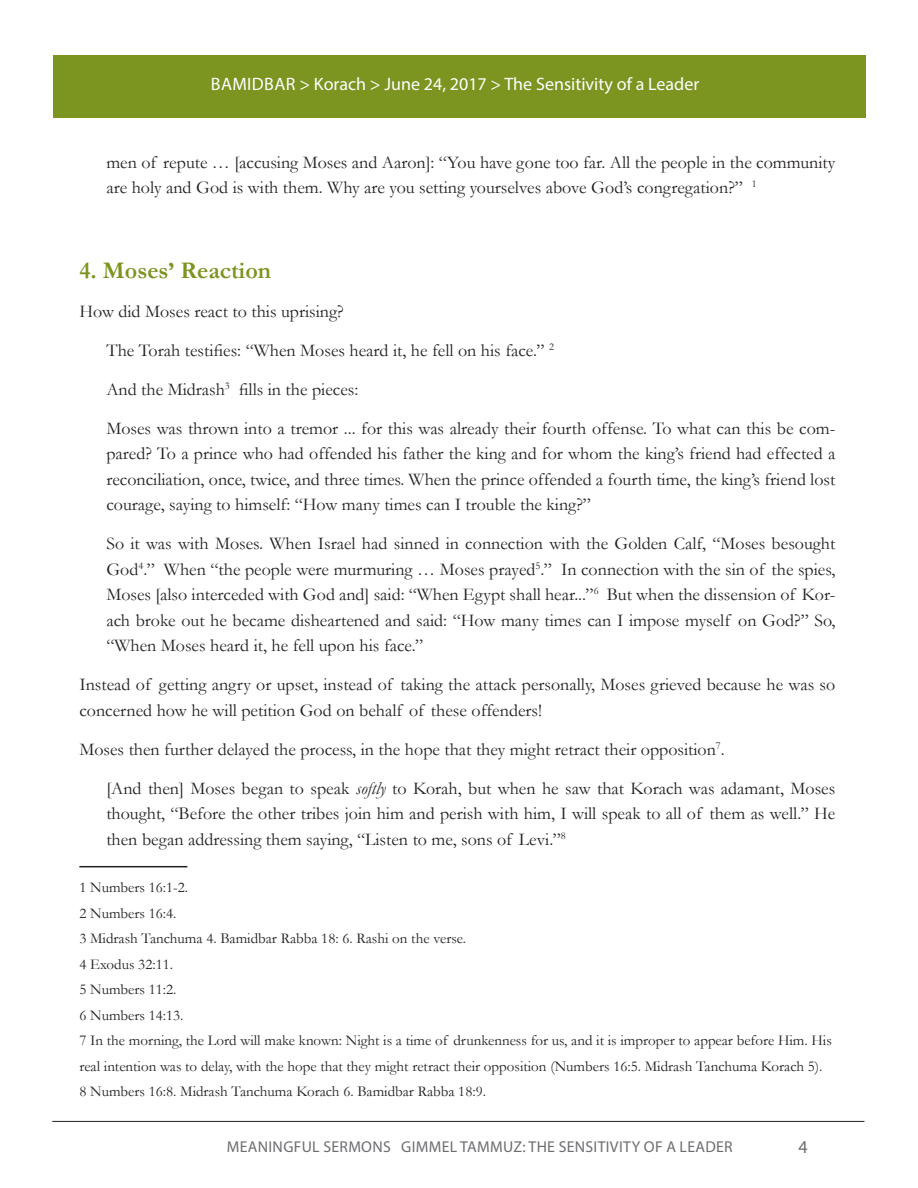
<style>
.page{position:relative;width:918px;height:1188px;background:#fff}
.page>*{position:absolute;margin:0;border:0;box-sizing:border-box;transform-origin:0 0}
.t1{font:700 24px "Garamond";color:#7c9420}
.t2{font:18px/25.5px "Garamond";color:#231f20;text-align:justify}
.t3{font:18px "Myriad Pro";color:#fff}
.t4{font:18px "Myriad Pro";color:#6c6d70}
.t5{font:15.75px "Myriad Pro";letter-spacing:.02em;color:#6c6d70}
.t6{font:15px/25.5px "Garamond";color:#231f20}
.s1{font-style:italic}
</style>
<div class="page">
<hr style="left:52px;top:1121px;width:812px;height:1px;background:#231f20">
<div style="left:54px;top:55px;width:812px;height:63px;background:#7c9420"></div>
<hr style="left:79px;top:866px;width:108px;height:1px;background:#231f20">
<p class="t3" style="left:211px;top:73px;width:490px">BAMIDBAR &gt; Korach &gt; June 24, 2017 &gt; The Sensitivity of a Leader</p>
<p class="t2" style="left:106px;top:149px;width:730px">men of repute … [accusing Moses and Aaron]: “You have gone too far. All the people in the community are holy and God is with them. Why are you setting yourselves above God’s congregation?” <sup>1</sup></p>
<p class="t1" style="left:79px;top:254px;width:193px">4. Moses’ Reaction</p>
<p class="t2" style="left:79px;top:298px;width:266px">How did Moses react to this uprising?</p>
<p class="t2" style="left:106px;top:337px;width:449px">The Torah testifies: “When Moses heard it, he fell on his face.” <sup>2</sup></p>
<p class="t2" style="left:106px;top:376px;width:254px">And the Midrash<sup>3</sup> fills in the pieces:</p>
<p class="t2" style="left:106px;top:415px;width:731px">Moses was thrown into a tremor ... for this was already their fourth offense. To what can this be com&shy;pared? To a prince who had offended his father the king and for whom the king’s friend had effected a reconciliation, once, twice, and three times. When the prince offended a fourth time, the king’s friend lost courage, saying to himself: “How many times can I trouble the king?”</p>
<p class="t2" style="left:106px;top:531px;width:731px">So it was with Moses. When Israel had sinned in connection with the Golden Calf, “Moses besought God<sup>4</sup>.” When “the people were murmuring … Moses prayed<sup>5</sup>.” In connection with the sin of the spies, Moses [also interceded with God and] said: “When Egypt shall hear...”<sup>6</sup> But when the dissension of Kor&shy;ach broke out he became disheartened and said: “How many times can I impose myself on God?” So, “When Moses heard it, he fell upon his face.”</p>
<p class="t2" style="left:79px;top:672px;width:758px">Instead of getting angry or upset, instead of taking the attack personally, Moses grieved because he was so concerned how he will petition God on behalf of these offenders!</p>
<p class="t2" style="left:79px;top:736px;width:647px">Moses then further delayed the process, in the hope that they might retract their opposition<sup>7</sup>.</p>
<p class="t2" style="left:106px;top:775px;width:731px">[And then] Moses began to speak <span class="s1">softly</span> to Korah, but when he saw that Korach was adamant, Moses thought, “Before the other tribes join him and perish with him, I will speak to all of them as well.” He then began addressing them saying, “Listen to me, sons of Levi.”<sup>8</sup></p>
<p class="t6" style="left:79px;top:874px;width:110px">1 Numbers 16:1-2.</p>
<p class="t6" style="left:79px;top:900px;width:99px">2 Numbers 16:4.</p>
<p class="t6" style="left:79px;top:925px;width:388px">3 Midrash Tanchuma 4. Bamidbar Rabba 18: 6. Rashi on the verse.</p>
<p class="t6" style="left:79px;top:951px;width:95px">4 Exodus 32:11.</p>
<p class="t6" style="left:79px;top:976px;width:99px">5 Numbers 11:2.</p>
<p class="t6" style="left:79px;top:1002px;width:106px">6 Numbers 14:13.</p>
<p class="t6" style="left:79px;top:1027px;width:754px">7 In the morning, the Lord will make known: Night is a time of drunkenness for us, and it is improper to appear before Him. His real intention was to delay, with the hope that they might retract their opposition (Numbers 16:5. Midrash Tanchuma Korach 5).</p>
<p class="t6" style="left:79px;top:1078px;width:408px">8 Numbers 16:8. Midrash Tanchuma Korach 6. Bamidbar Rabba 18:9.</p>
<p class="t5" style="left:227px;top:1137px;width:507px">MEANINGFUL SERMONS GIMMEL TAMMUZ: THE SENSITIVITY OF A LEADER</p>
<p class="t4" style="left:799px;top:1136px;width:11px">4</p>
</div>
